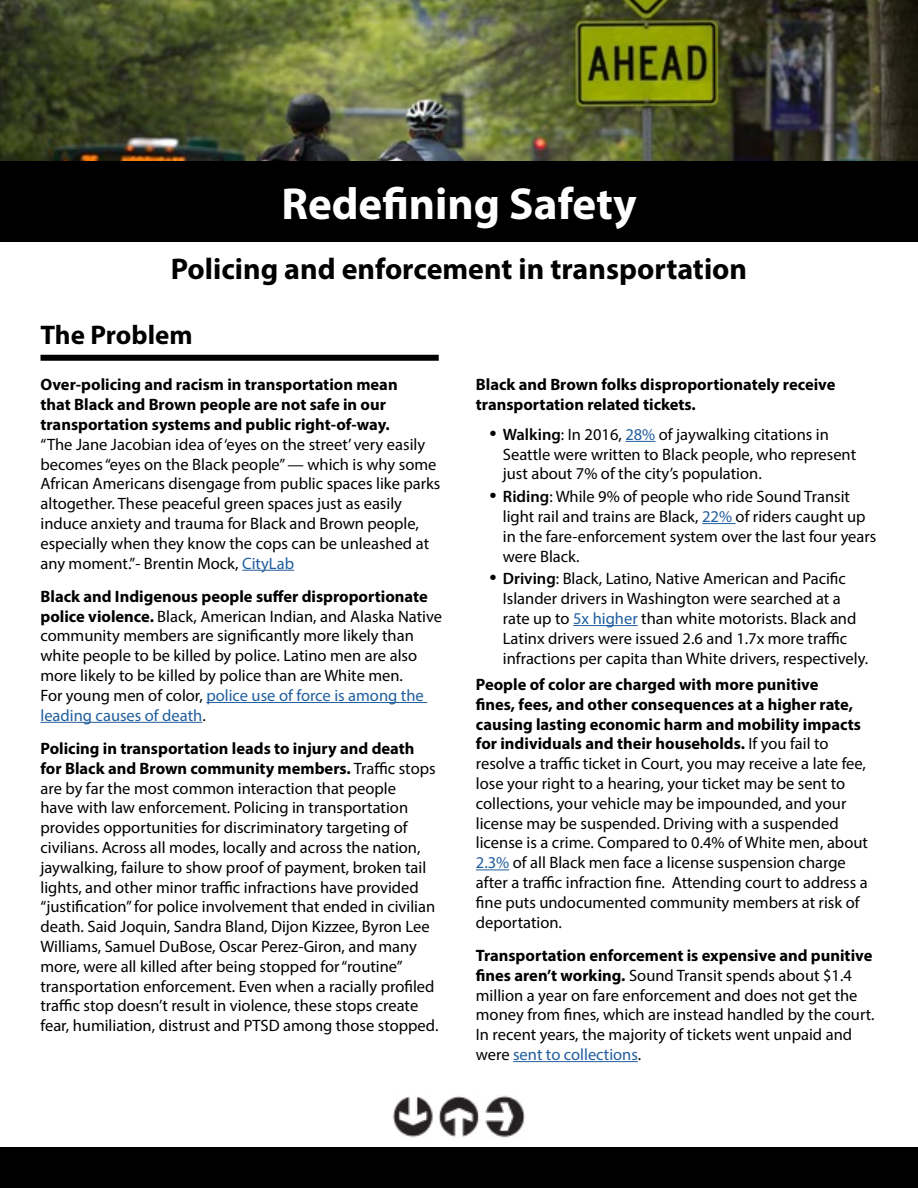
<style>
.page{position:relative;width:918px;height:1188px;background:#fff}
.page>*{position:absolute;margin:0;border:0;box-sizing:border-box;transform-origin:0 0}
.t1{font:700 45px "Myriad Pro";color:#fff}
.t2{font:700 30px "Myriad Pro";color:#000}
.t3{font:700 27px "Myriad Pro";color:#000}
.t4{font:16.5px/19.8px "Myriad Pro";color:#000}
.t5{font:700 16.5px/19.8px "Myriad Pro";color:#000}
.s1{color:#215e9e}
.s2{font-weight:700}
.s3{font-size:25.5px}
.s4{font-weight:600}
</style>
<div class="page">
<img style="left:0;top:0;width:918px;height:161px">
<hr style="left:242px;top:570px;width:52px;height:1px;background:#215e9e">
<hr style="left:206px;top:702px;width:221px;height:1px;background:#215e9e">
<hr style="left:40px;top:722px;width:162px;height:1px;background:#215e9e">
<hr style="left:625px;top:441px;width:30px;height:1px;background:#215e9e">
<hr style="left:702px;top:523px;width:34px;height:1px;background:#215e9e">
<hr style="left:573px;top:625px;width:65px;height:1px;background:#215e9e">
<hr style="left:476px;top:870px;width:33px;height:1px;background:#215e9e">
<hr style="left:513px;top:1061px;width:125px;height:1px;background:#215e9e">
<div style="left:0;top:161px;width:918px;height:81px;background:#000"></div>
<div style="left:40px;top:355px;width:399px;height:6px;background:#000"></div>
<img style="left:392px;top:1095px;width:133px;height:42px">
<div style="left:0;top:1148px;width:918px;height:40px;background:#000"></div>
<h1 class="t1" style="left:281px;top:175px;width:357px">Redefining Safety</h1>
<h2 class="t2" style="left:171px;top:249px;width:578px">Policing and enforcement in transportation</h2>
<h3 class="t3" style="left:40px;top:318px;width:154px">The Problem</h3>
<p class="t5" style="left:40px;top:374px;width:359px">Over-policing and racism in transportation mean that Black and Brown people are not safe in our transportation systems and public right-of-way.</p>
<p class="t4" style="left:40px;top:434px;width:402px">“The Jane Jacobian idea of ‘eyes on the street’ very easily becomes “eyes on the Black people” — which is why some African Americans disengage from public spaces like parks altogether. These peaceful green spaces just as easily induce anxiety and trauma for Black and Brown people, especially when they know the cops can be unleashed at any moment.”- Brentin Mock, <span class="s1">CityLab</span></p>
<p class="t4" style="left:40px;top:586px;width:403px"><span class="s2">Black and Indigenous people suffer disproportionate police violence.</span> Black, American Indian, and Alaska Native community members are significantly more likely than white people to be killed by police. Latino men are also more likely to be killed by police than are White men.<br>For young men of color, <span class="s1">police use of force is among the leading causes of death</span>.</p>
<p class="t4" style="left:40px;top:738px;width:399px"><span class="s2">Policing in transportation leads to injury and death for Black and Brown community members.</span> Traffic stops are by far the most common interaction that people<br>have with law enforcement. Policing in transportation provides opportunities for discriminatory targeting of civilians. Across all modes, locally and across the nation, jaywalking, failure to show proof of payment, broken tail lights, and other minor traffic infractions have provided “justification” for police involvement that ended in civilian death. Said Joquin, Sandra Bland, Dijon Kizzee, Byron Lee Williams, Samuel DuBose, Oscar Perez-Giron, and many more, were all killed after being stopped for “routine” transportation enforcement. Even when a racially profiled traffic stop doesn’t result in violence, these stops create fear, humiliation, distrust and PTSD among those stopped.</p>
<p class="t5" style="left:476px;top:374px;width:361px">Black and Brown folks disproportionately receive transportation related tickets.</p>
<p class="t4" style="left:503px;top:424px;width:355px;text-indent:-14px"><span class="s3">•</span> <span class="s4">Walking</span>: In 2016, <span class="s1">28%</span> of jaywalking citations in<br>Seattle were written to Black people, who represent just about 7% of the city’s population.</p>
<p class="t4" style="left:503px;top:486px;width:375px;text-indent:-14px"><span class="s3">•</span> <span class="s4">Riding</span>: While 9% of people who ride Sound Transit light rail and trains are Black, <span class="s1">22%</span> of riders caught up in the fare-enforcement system over the last four years were Black.</p>
<p class="t4" style="left:503px;top:569px;width:367px;text-indent:-14px"><span class="s3">•</span> <span class="s4">Driving</span>: Black, Latino, Native American and Pacific Islander drivers in Washington were searched at a rate up to <span class="s1">5x higher</span> than white motorists. Black and Latinx drivers were issued 2.6 and 1.7x more traffic infractions per capita than White drivers, respectively.</p>
<p class="t4" style="left:476px;top:674px;width:394px"><span class="s2">People of color are charged with more punitive<br>fines, fees, and other consequences at a higher rate, causing lasting economic harm and mobility impacts for individuals and their households.</span> If you fail to resolve a traffic ticket in Court, you may receive a late fee, lose your right to a hearing, your ticket may be sent to collections, your vehicle may be impounded, and your license may be suspended. Driving with a suspended license is a crime. Compared to 0.4% of White men, about <span class="s1">2.3%</span> of all Black men face a license suspension charge after a traffic infraction fine. Attending court to address a fine puts undocumented community members at risk of deportation.</p>
<p class="t4" style="left:476px;top:945px;width:400px"><span class="s2">Transportation enforcement is expensive and punitive fines aren’t working.</span> Sound Transit spends about $1.4 million a year on fare enforcement and does not get the money from fines, which are instead handled by the court.<br>In recent years, the majority of tickets went unpaid and were <span class="s1">sent to collections</span>.</p>
</div>
